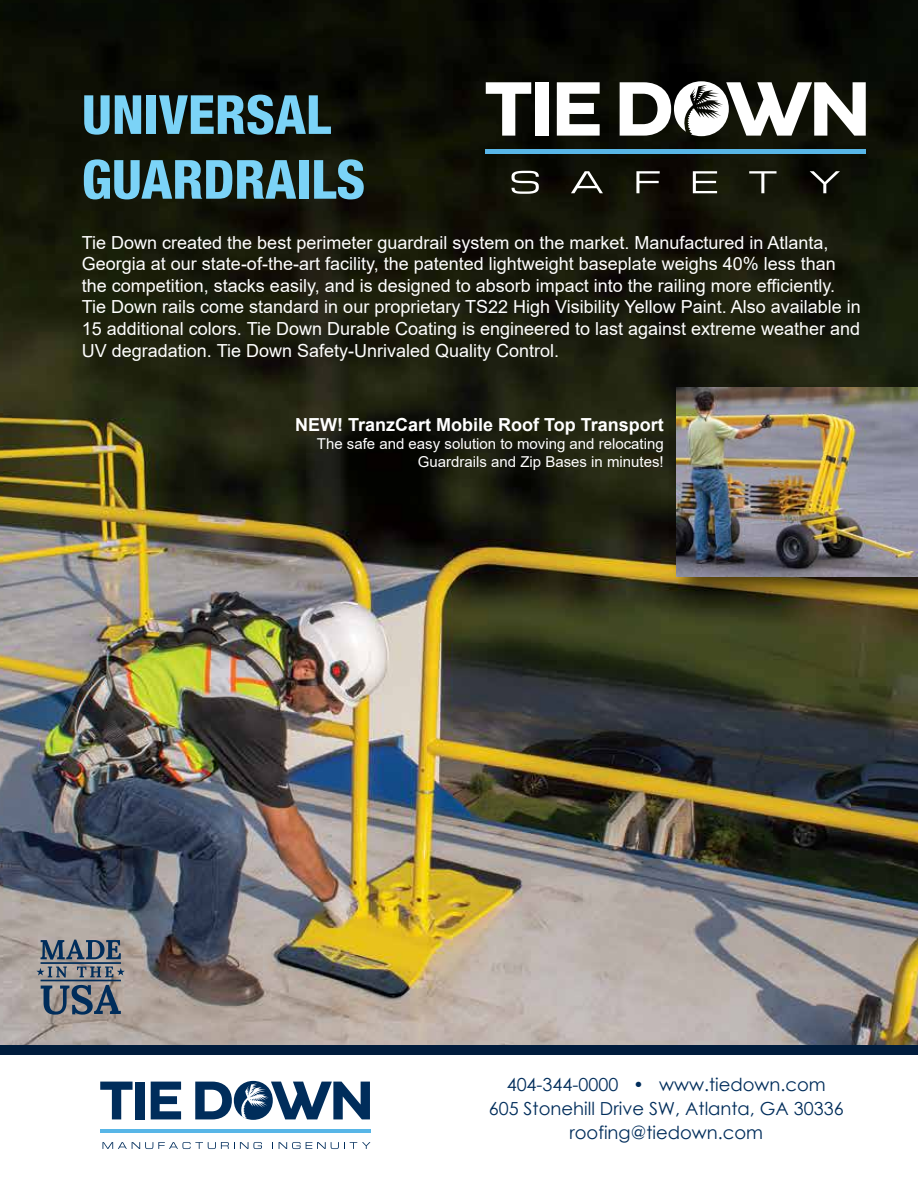
<style>
.page{position:relative;width:918px;height:1188px;background:#fff}
.page>*{position:absolute;margin:0;border:0;box-sizing:border-box;transform-origin:0 0}
.t1{font:800 condensed 54px/64.8px "Helvetica Neue LT Std";color:#7bd3f7}
.t2{font:18px/21.6px "Arial";color:#fff}
.t3{font:18px/24px "Century Gothic";color:#002d5b;text-align:center}
.t4{font:700 18px "Arial";color:#fff}
.t5{font:15px/18px "Arial";color:#fff;text-align:right}
</style>
<div class="page">
<img style="left:0;top:0;width:918px;height:1046px">
<img style="left:664px;top:375px;width:254px;height:234px">
<img style="left:676px;top:387px;width:242px;height:190px">
<svg style="left:36px;top:940px;width:89px;height:75px"></svg>
<div style="left:0;top:1046px;width:918px;height:9px;background:#001c3c"></div>
<svg style="left:100px;top:1082px;width:33px;height:37px"></svg>
<div style="left:135px;top:1082px;width:10px;height:37px;background:#002d5b"></div>
<svg style="left:151px;top:1082px;width:30px;height:37px"></svg>
<svg style="left:195px;top:1082px;width:37px;height:37px"></svg>
<div style="left:234px;top:1081px;width:39px;height:39px;background:#002d5b;border-radius:50%"></div>
<hr style="left:100px;top:1129px;width:270px;height:4px;background:#58b6e7">
<svg style="left:103px;top:1142px;width:159px;height:7px"></svg>
<svg style="left:279px;top:1142px;width:91px;height:7px"></svg>
<svg style="left:238px;top:1082px;width:132px;height:37px"></svg>
<div style="left:485px;top:149px;width:381px;height:5px;background:#58b6e7"></div>
<svg style="left:512px;top:171px;width:27px;height:23px"></svg>
<svg style="left:571px;top:171px;width:32px;height:22px"></svg>
<svg style="left:636px;top:171px;width:24px;height:22px"></svg>
<svg style="left:693px;top:171px;width:24px;height:22px"></svg>
<svg style="left:749px;top:171px;width:28px;height:22px"></svg>
<svg style="left:810px;top:171px;width:30px;height:22px"></svg>
<svg style="left:486px;top:82px;width:45px;height:54px"></svg>
<div style="left:535px;top:82px;width:13px;height:54px;background:#fff"></div>
<svg style="left:557px;top:82px;width:43px;height:54px"></svg>
<svg style="left:620px;top:81px;width:246px;height:55px"></svg>
<h1 class="t1" style="left:82px;top:81px;width:285px">UNIVERSAL<br>GUARDRAILS</h1>
<p class="t2" style="left:82px;top:231px;width:781px">Tie Down created the best perimeter guardrail system on the market. Manufactured in Atlanta, Georgia at our state-of-the-art facility, the patented lightweight baseplate weighs 40% less than the competition, stacks easily, and is designed to absorb impact into the railing more efficiently.<br>Tie Down rails come standard in our proprietary TS22 High Visibility Yellow Paint. Also available in 15 additional colors. Tie Down Durable Coating is engineered to last against extreme weather and UV degradation. Tie Down Safety-Unrivaled Quality Control.</p>
<p class="t4" style="left:295px;top:413px;width:370px">NEW! TranzCart Mobile Roof Top Transport</p>
<p class="t5" style="left:317px;top:434px;width:348px">The safe and easy solution to moving and relocating<br>Guardrails and Zip Bases in minutes!</p>
<p class="t3" style="left:489px;top:1072px;width:357px">404-344-0000 • www.tiedown.com<br>605 Stonehill Drive SW, Atlanta, GA 30336 roofing@tiedown.com</p>
</div>
